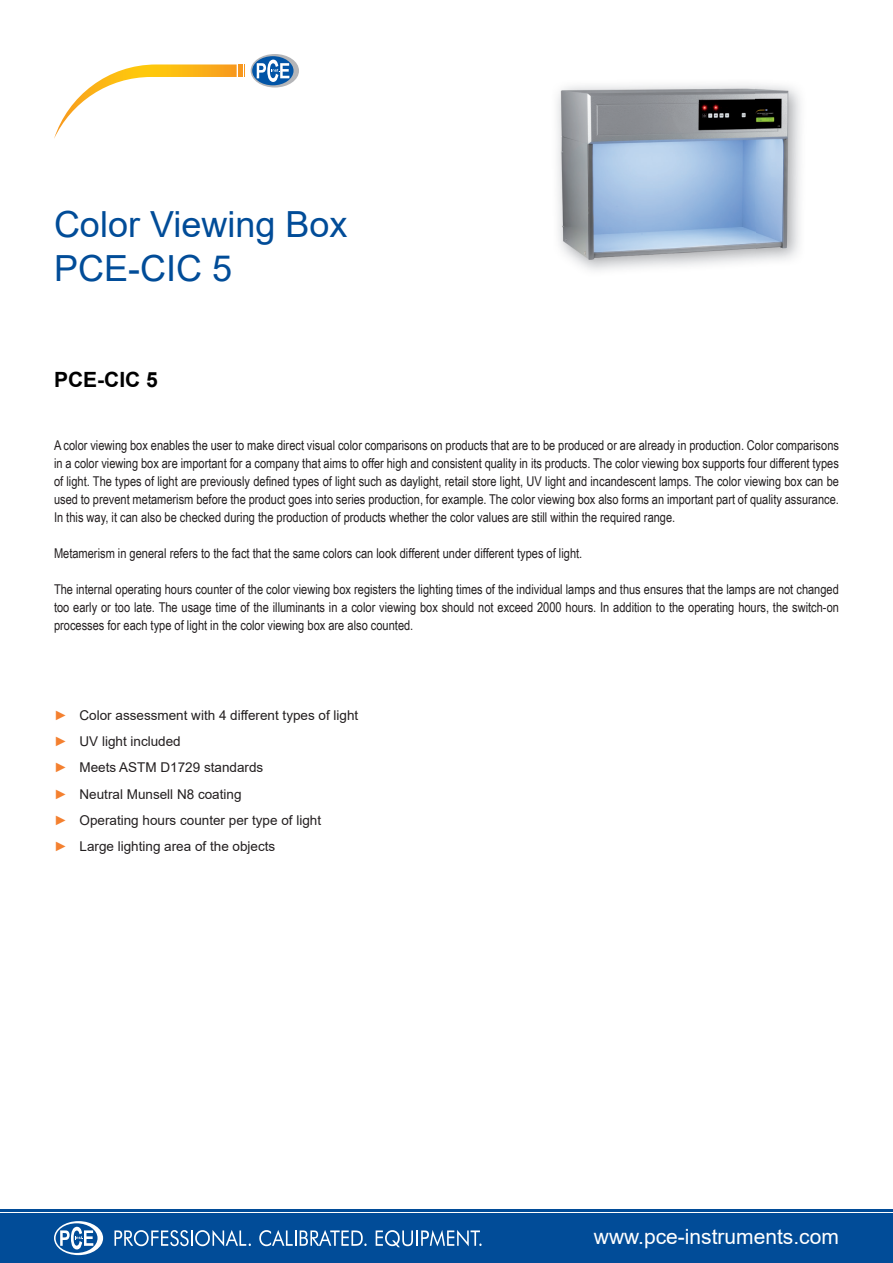
<style>
.page{position:relative;width:893px;height:1263px;background:#fff}
.page>*{position:absolute;margin:0;border:0;box-sizing:border-box;transform-origin:0 0}
.t1{font:36px/43.2px "Arial";color:#014c98}
.t2{font:21px "Arial";color:#fff}
.t3{font:700 21px "Arial";color:#000}
.t4{font:13.5px/18px "Arial Narrow";color:#231f20;text-align:justify}
.t5{font:13.5px/26.2px "Arial";color:#231f20}
.s1{color:#f4802f}
</style>
<div class="page">
<div style="left:0;top:1213px;width:893px;height:50px;background:#014c98"></div>
<svg style="left:251px;top:54px;width:48px;height:34px"></svg>
<svg style="left:252px;top:56px;width:42px;height:29px"></svg>
<svg style="left:257px;top:59px;width:32px;height:23px"></svg>
<svg style="left:54px;top:64px;width:191px;height:75px"></svg>
<svg style="left:54px;top:1221px;width:49px;height:34px"></svg>
<svg style="left:114px;top:1230px;width:137px;height:16px"></svg>
<svg style="left:259px;top:1230px;width:108px;height:16px"></svg>
<svg style="left:376px;top:1230px;width:106px;height:17px"></svg>
<hr style="left:0;top:1209px;width:893px;height:2px;background:#014c98">
<img style="left:557px;top:84px;width:244px;height:187px">
<h1 class="t1" style="left:54px;top:203px;width:295px">Color Viewing Box<br>PCE-CIC 5</h1>
<h2 class="t3" style="left:54px;top:364px;width:105px">PCE-CIC 5</h2>
<p class="t4" style="left:54px;top:436px;width:786px">A color viewing box enables the user to make direct visual color comparisons on products that are to be produced or are already in production. Color comparisons in a color viewing box are important for a company that aims to offer high and consistent quality in its products. The color viewing box supports four different types of light. The types of light are previously defined types of light such as daylight, retail store light, UV light and incandescent lamps. The color viewing box can be used to prevent metamerism before the product goes into series production, for example. The color viewing box also forms an important part of quality assurance.<br>In this way, it can also be checked during the production of products whether the color values are still within the required range.</p>
<p class="t4" style="left:54px;top:544px;width:530px">Metamerism in general refers to the fact that the same colors can look different under different types of light.</p>
<p class="t4" style="left:54px;top:580px;width:786px">The internal operating hours counter of the color viewing box registers the lighting times of the individual lamps and thus ensures that the lamps are not changed too early or too late. The usage time of the illuminants in a color viewing box should not exceed 2000 hours. In addition to the operating hours, the switch-on processes for each type of light in the color viewing box are also counted.</p>
<p class="t5" style="left:54px;top:702px;width:306px"><span class="s1">►</span> Color assessment with 4 different types of light <span class="s1">►</span> UV light included<br><span class="s1">►</span> Meets ASTM D1729 standards<br><span class="s1">►</span> Neutral Munsell N8 coating<br><span class="s1">►</span> Operating hours counter per type of light<br><span class="s1">►</span> Large lighting area of the objects</p>
<h2 class="t2" style="left:594px;top:1222px;width:247px">www.pce-instruments.com</h2>
</div>
